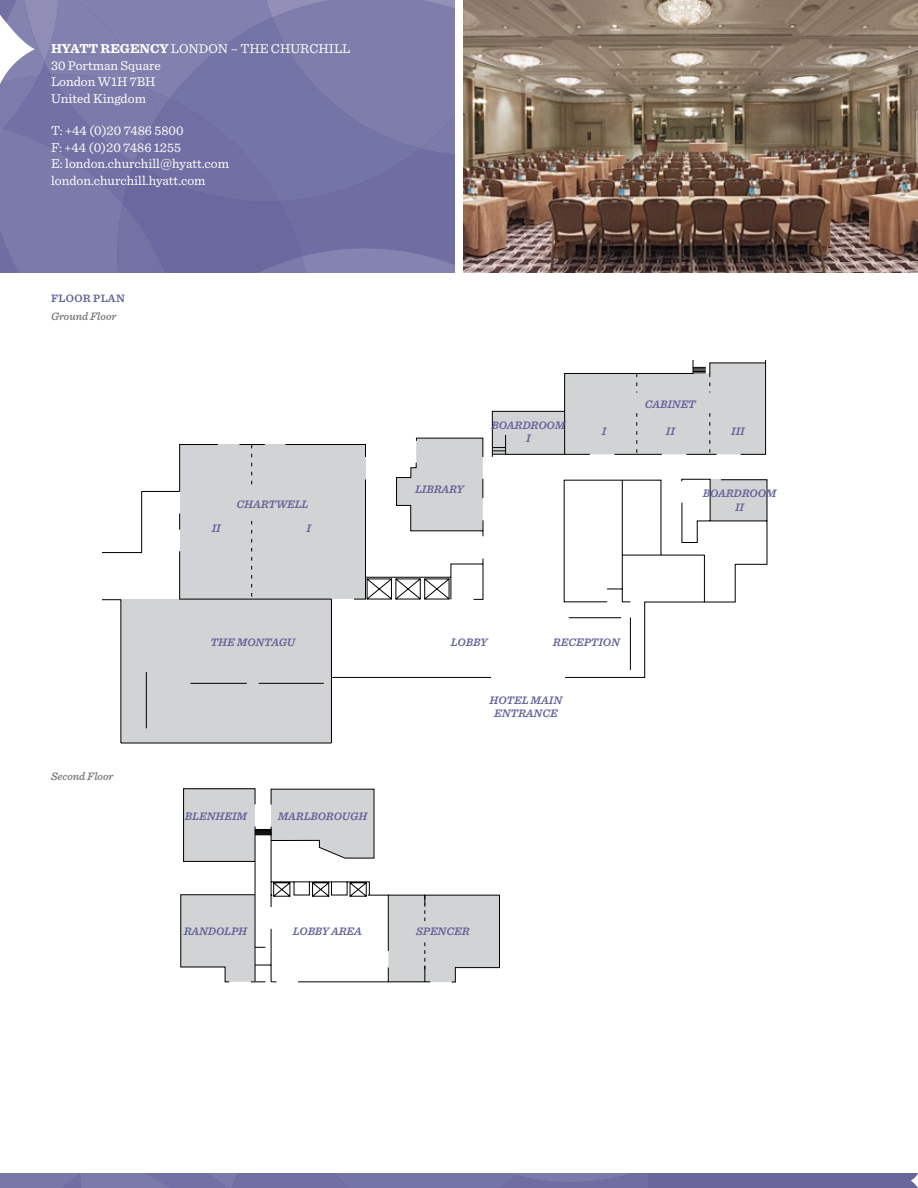
<style>
.page{position:relative;width:918px;height:1188px;background:#fff}
.page>*{position:absolute;margin:0;border:0;box-sizing:border-box;transform-origin:0 0}
.t1{font:13.5px/16.5px "Sentinel";color:#fff}
.t2{font:italic 600 11.4px/13.6px "Sentinel";color:#63619a;text-align:center}
.t3{font:italic 500 11.25px "Sentinel";color:#707070}
.t4{font:600 11.25px "Sentinel";letter-spacing:.025em;color:#626397}
.s1{font-weight:700}
</style>
<div class="page">
<img style="left:463px;top:0;width:455px;height:272px">
<div style="left:0;top:1173px;width:918px;height:15px;background:#69669b"></div>
<div style="left:0;top:1173px;width:631px;height:15px;background:#7574a6"></div>
<svg style="left:0;top:0;width:455px;height:272px;background:#7977a8"></svg>
<svg style="left:911px;top:1173px;width:7px;height:15px"></svg>
<svg style="left:146px;top:360px;width:621px;height:243px"></svg>
<svg style="left:565px;top:363px;width:200px;height:91px;background:#d3d4d5"></svg>
<svg style="left:183px;top:367px;width:523px;height:311px"></svg>
<svg style="left:102px;top:491px;width:398px;height:491px"></svg>
<p class="t1" style="left:51px;top:40px;width:240px"><span class="s1">HYATT REGENCY</span> London – The Church</p>
<p class="t1" style="left:329px;top:40px;width:14px">ill</p>
<p class="t1" style="left:51px;top:56px;width:111px">30 Portman Square<br>London W1H 7BH<br>United Kingdom</p>
<p class="t1" style="left:51px;top:122px;width:179px">T: +44 (0)20 7486 5800<br>F: +44 (0)20 7486 1255<br>E: london.churchill@hyatt.com london.churchill.hyatt.com</p>
<p class="t4" style="left:51px;top:290px;width:75px">FLOOR PLAN</p>
<p class="t3" style="left:51px;top:308px;width:67px">Ground Floor</p>
<p class="t3" style="left:51px;top:768px;width:64px">Second Floor</p>
<p class="t2" style="left:237px;top:497px;width:73px">CHARTWELL</p>
<p class="t2" style="left:212px;top:521px;width:11px">II</p>
<p class="t2" style="left:307px;top:521px;width:6px">I</p>
<p class="t2" style="left:415px;top:482px;width:50px">LIBRARY</p>
<p class="t2" style="left:492px;top:418px;width:75px">BOARDROOM<br>I</p>
<p class="t2" style="left:645px;top:397px;width:53px">CABINET</p>
<p class="t2" style="left:602px;top:424px;width:6px">I</p>
<p class="t2" style="left:666px;top:424px;width:11px">II</p>
<p class="t2" style="left:731px;top:424px;width:15px">III</p>
<p class="t2" style="left:703px;top:486px;width:75px">BOARDROOM<br>II</p>
<p class="t2" style="left:211px;top:634px;width:86px">THE MONTAGU</p>
<p class="t2" style="left:451px;top:634px;width:38px">LOBBY</p>
<p class="t2" style="left:553px;top:634px;width:68px">RECEPTION</p>
<p class="t2" style="left:185px;top:809px;width:64px">BLENHEIM</p>
<p class="t2" style="left:278px;top:809px;width:91px">MARLBOROUGH</p>
<p class="t2" style="left:490px;top:692px;width:74px">HOTEL MAIN<br>ENTRANCE</p>
<p class="t2" style="left:184px;top:924px;width:65px">RANDOLPH</p>
<p class="t2" style="left:293px;top:924px;width:70px">LOBBY AREA</p>
<p class="t2" style="left:416px;top:924px;width:55px">SPENCER</p>
</div>
